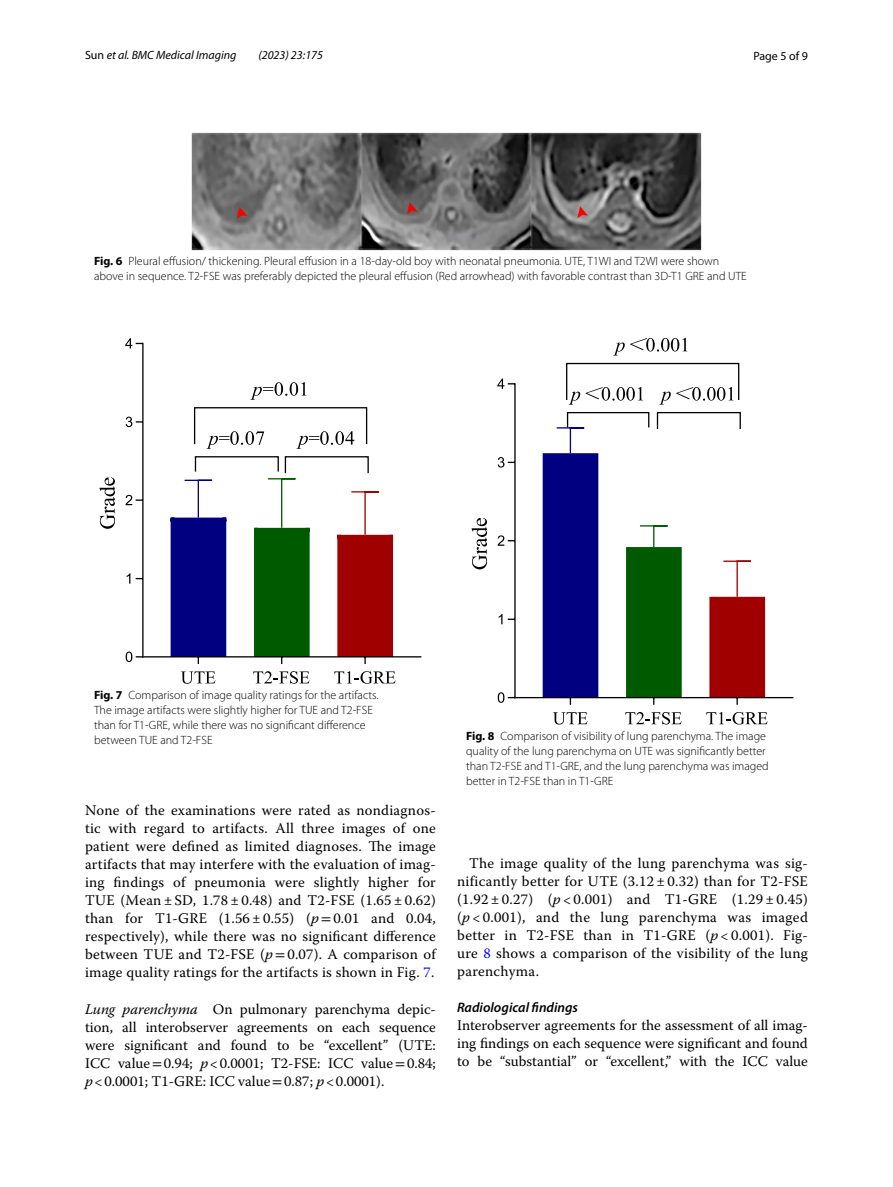
<style>
.page{position:relative;width:893px;height:1187px;background:#fff}
.page>*{position:absolute;margin:0;border:0;box-sizing:border-box;transform-origin:0 0}
.t1{font:14.7px/18px "Warnock Pro";letter-spacing:.01em;color:#000;text-align:justify}
.t2{font:italic 600 13.8px "Myriad Pro";color:#000}
.t3{font:300 12px/15px "Myriad Pro";color:#000}
.t4{font:italic 12px "Myriad Pro";color:#000}
.t5{font:12px "Myriad Pro";color:#000}
.s1{font-style:normal}
.s2{font-weight:700}
.s3{font-style:italic}
.s4{font-family:"STIX"}
.s5{color:#00f}
</style>
<div class="page">
<img style="left:191px;top:133px;width:511px;height:117px">
<svg style="left:181px;top:671px;width:35px;height:12px"></svg>
<svg style="left:253px;top:671px;width:57px;height:12px"></svg>
<svg style="left:334px;top:671px;width:62px;height:12px"></svg>
<hr style="left:142px;top:656px;width:279px;height:1px;background:#000">
<svg style="left:127px;top:573px;width:3px;height:10px"></svg>
<hr style="left:142px;top:343px;width:2px;height:314px;background:#000">
<svg style="left:126px;top:651px;width:17px;height:11px"></svg>
<svg style="left:125px;top:495px;width:18px;height:10px"></svg>
<svg style="left:126px;top:416px;width:17px;height:11px"></svg>
<svg style="left:125px;top:338px;width:18px;height:10px"></svg>
<svg style="left:337px;top:491px;width:56px;height:173px"></svg>
<svg style="left:254px;top:478px;width:56px;height:186px"></svg>
<svg style="left:171px;top:479px;width:55px;height:185px"></svg>
<svg style="left:99px;top:477px;width:16px;height:52px"></svg>
<div style="left:195px;top:456px;width:84px;height:16px;border:1px solid #000"></div>
<svg style="left:206px;top:431px;width:58px;height:18px"></svg>
<div style="left:285px;top:456px;width:84px;height:18px;border:1px solid #000"></div>
<svg style="left:296px;top:431px;width:58px;height:18px"></svg>
<div style="left:194px;top:407px;width:173px;height:38px;border:1px solid #000"></div>
<svg style="left:250px;top:382px;width:56px;height:18px"></svg>
<svg style="left:553px;top:712px;width:35px;height:12px"></svg>
<svg style="left:625px;top:712px;width:57px;height:12px"></svg>
<svg style="left:706px;top:712px;width:62px;height:12px"></svg>
<hr style="left:514px;top:697px;width:279px;height:1px;background:#000">
<svg style="left:499px;top:614px;width:3px;height:10px"></svg>
<hr style="left:514px;top:383px;width:2px;height:315px;background:#000">
<svg style="left:498px;top:692px;width:17px;height:10px"></svg>
<svg style="left:508px;top:618px;width:6px;height:2px"></svg>
<svg style="left:498px;top:535px;width:17px;height:10px"></svg>
<svg style="left:498px;top:457px;width:17px;height:10px"></svg>
<svg style="left:497px;top:378px;width:18px;height:11px"></svg>
<svg style="left:709px;top:560px;width:56px;height:144px"></svg>
<svg style="left:626px;top:525px;width:56px;height:179px;background:#267226"></svg>
<svg style="left:543px;top:426px;width:55px;height:278px;background:#1c1c8d"></svg>
<svg style="left:472px;top:518px;width:15px;height:51px"></svg>
<div style="left:567px;top:412px;width:82px;height:16px;border:1px solid #000"></div>
<svg style="left:570px;top:387px;width:73px;height:17px"></svg>
<div style="left:657px;top:412px;width:84px;height:17px;border:1px solid #000"></div>
<svg style="left:660px;top:387px;width:73px;height:17px"></svg>
<div style="left:566px;top:363px;width:173px;height:37px;border:1px solid #000"></div>
<svg style="left:614px;top:338px;width:73px;height:17px"></svg>
<p class="t4" style="left:85px;top:48px;width:153px"><span class="s1">Sun</span> et al. BMC Medical Imaging</p>
<p class="t4" style="left:258px;top:48px;width:66px">(2023) 23:175</p>
<p class="t5" style="left:753px;top:48px;width:56px">Page 5 of 9</p>
<p class="t3" style="left:94px;top:254px;width:654px"><span class="s2">Fig. 6</span> Pleural effusion/ thickening. Pleural effusion in a 18-day-old boy with neonatal pneumonia. UTE, T1WI and T2WI were shown above in sequence. T2-FSE was preferably depicted the pleural effusion (Red arrowhead) with favorable contrast than 3D-T1 GRE and UTE</p>
<p class="t3" style="left:94px;top:687px;width:286px"><span class="s2">Fig. 7</span> Comparison of image quality ratings for the artifacts.<br>The image artifacts were slightly higher for TUE and T2-FSE than for T1-GRE, while there was no significant difference between TUE and T2-FSE</p>
<p class="t1" style="left:85px;top:801px;width:352px">None of the examinations were rated as nondiagnos&shy;tic with regard to artifacts. All three images of one patient were defined as limited diagnoses. The image artifacts that may interfere with the evaluation of imag&shy;ing findings of pneumonia were slightly higher for TUE (Mean ± SD, 1.78 ± 0.48) and T2-FSE (1.65 ± 0.62) than for T1-GRE (1.56 ± 0.55) (<span class="s3">p</span><span class="s4">=</span>0.01 and 0.04, respectively), while there was no significant difference between TUE and T2-FSE (<span class="s3">p</span><span class="s4">=</span>0.07). A comparison of image quality ratings for the artifacts is shown in Fig. <span class="s5">7</span>.</p>
<p class="t1" style="left:85px;top:1000px;width:352px"><span class="s3">Lung parenchyma</span> On pulmonary parenchyma depic&shy;tion, all interobserver agreements on each sequence were significant and found to be “excellent” (UTE:<br>ICC value<span class="s4">=</span>0.94; <span class="s3">p</span>&lt;0.0001; T2-FSE: ICC value<span class="s4">=</span>0.84; <span class="s3">p</span>&lt;0.0001; T1-GRE: ICC value<span class="s4">=</span>0.87; <span class="s3">p</span>&lt;0.0001).</p>
<p class="t3" style="left:466px;top:728px;width:304px"><span class="s2">Fig. 8</span> Comparison of visibility of lung parenchyma. The image quality of the lung parenchyma on UTE was significantly better than T2-FSE and T1-GRE, and the lung parenchyma was imaged better in T2-FSE than in T1-GRE</p>
<p class="t1" style="left:457px;top:853px;width:352px;text-indent:12px">The image quality of the lung parenchyma was sig&shy;nificantly better for UTE (3.12 ± 0.32) than for T2-FSE (1.92 ± 0.27) (<span class="s3">p</span> &lt; 0.001) and T1-GRE (1.29 ± 0.45) (<span class="s3">p</span> &lt; 0.001), and the lung parenchyma was imaged better in T2-FSE than in T1-GRE (<span class="s3">p</span> &lt; 0.001). Fig&shy;ure <span class="s5">8</span> shows a comparison of the visibility of the lung parenchyma.</p>
<p class="t2" style="left:457px;top:998px;width:122px">Radiological findings</p>
<p class="t1" style="left:457px;top:1015px;width:352px">Interobserver agreements for the assessment of all imag&shy;ing findings on each sequence were significant and found to be “substantial” or “excellent,” with the ICC value</p>
</div>
